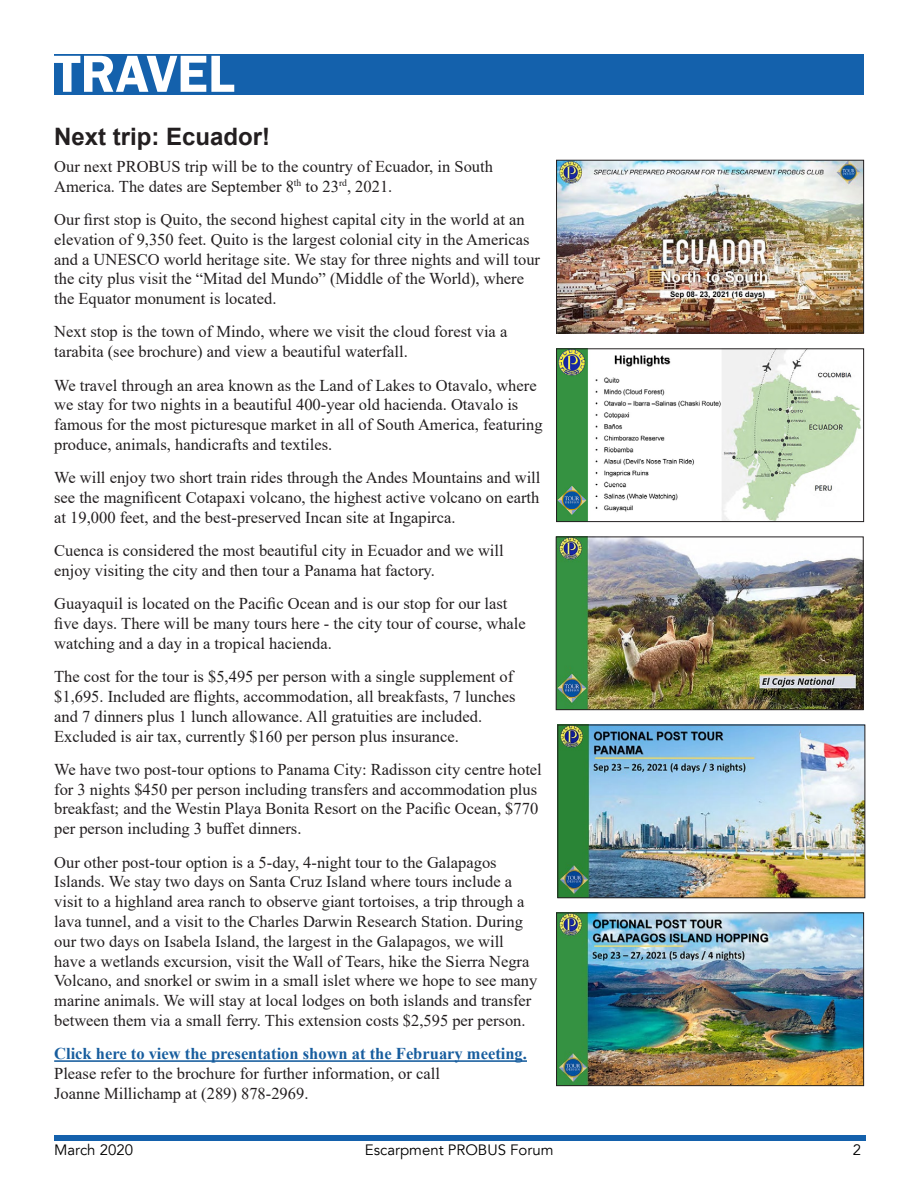
<style>
.page{position:relative;width:918px;height:1188px;background:#fff}
.page>*{position:absolute;margin:0;border:0;box-sizing:border-box;transform-origin:0 0}
.Section{font:600 54px "Franklin Gothic";color:#fff}
.t1{font:700 24px "Arial";color:#231f20}
.t2{font:16.5px/19.8px "Times New Roman";color:#231f20}
.t3{font:15px "Avenir LT";color:#000}
.s1{font-weight:700;color:#175d9e}
</style>
<div class="page">
<div style="left:54px;top:1135px;width:811px;height:6px;background:#1461ac"></div>
<div style="left:54px;top:54px;width:810px;height:40px;background:#1461ac"></div>
<hr style="left:54px;top:1060px;width:473px;height:2px;background:#175d9e">
<img style="left:558px;top:162px;width:304px;height:169px">
<div style="left:556px;top:160px;width:308px;height:173px;border:1px solid #231f20"></div>
<img style="left:558px;top:350px;width:303px;height:170px">
<div style="left:556px;top:348px;width:308px;height:174px;border:1px solid #231f20"></div>
<img style="left:558px;top:914px;width:304px;height:170px">
<div style="left:556px;top:912px;width:308px;height:174px;border:1px solid #231f20"></div>
<img style="left:559px;top:727px;width:304px;height:169px">
<div style="left:557px;top:725px;width:308px;height:173px;border:1px solid #231f20"></div>
<img style="left:558px;top:539px;width:304px;height:169px">
<div style="left:556px;top:537px;width:308px;height:173px;border:1px solid #231f20"></div>
<p class="Section" style="left:54px;top:41px;width:182px">TRAVEL</p>
<p class="t1" style="left:54px;top:120px;width:218px">Next trip: Ecuador!</p>
<p class="t2" style="left:54px;top:156px;width:440px">Our next PROBUS trip will be to the country of Ecuador, in South<br>America. The dates are September 8<sup>th</sup> to 23<sup>rd</sup>, 2021.</p>
<p class="t2" style="left:54px;top:209px;width:487px">Our first stop is Quito, the second highest capital city in the world at an elevation of 9,350 feet. Quito is the largest colonial city in the Americas and a UNESCO world heritage site. We stay for three nights and will tour the city plus visit the “Mitad del Mundo” (Middle of the World), where the Equator monument is located.</p>
<p class="t2" style="left:54px;top:322px;width:455px">Next stop is the town of Mindo, where we visit the cloud forest via a tarabita (see brochure) and view a beautiful waterfall.</p>
<p class="t2" style="left:54px;top:375px;width:490px">We travel through an area known as the Land of Lakes to Otavalo, where we stay for two nights in a beautiful 400-year old hacienda. Otavalo is famous for the most picturesque market in all of South America, featuring produce, animals, handicrafts and textiles.</p>
<p class="t2" style="left:54px;top:467px;width:488px;text-align:justify">We will enjoy two short train rides through the Andes Mountains and will see the magnificent Cotapaxi volcano, the highest active volcano on earth at 19,000 feet, and the best-preserved Incan site at Ingapirca.</p>
<p class="t2" style="left:54px;top:540px;width:451px">Cuenca is considered the most beautiful city in Ecuador and we will enjoy visiting the city and then tour a Panama hat factory.</p>
<p class="t2" style="left:54px;top:593px;width:473px">Guayaquil is located on the Pacific Ocean and is our stop for our last five days. There will be many tours here - the city tour of course, whale watching and a day in a tropical hacienda.</p>
<p class="t2" style="left:54px;top:666px;width:463px">The cost for the tour is $5,495 per person with a single supplement of $1,695. Included are flights, accommodation, all breakfasts, 7 lunches and 7 dinners plus 1 lunch allowance. All gratuities are included.<br>Excluded is air tax, currently $160 per person plus insurance.</p>
<p class="t2" style="left:54px;top:759px;width:489px">We have two post-tour options to Panama City: Radisson city centre hotel for 3 nights $450 per person including transfers and accommodation plus breakfast; and the Westin Playa Bonita Resort on the Pacific Ocean, $770 per person including 3 buffet dinners.</p>
<p class="t2" style="left:54px;top:852px;width:485px">Our other post-tour option is a 5-day, 4-night tour to the Galapagos Islands. We stay two days on Santa Cruz Island where tours include a visit to a highland area ranch to observe giant tortoises, a trip through a lava tunnel, and a visit to the Charles Darwin Research Station. During our two days on Isabela Island, the largest in the Galapagos, we will have a wetlands excursion, visit the Wall of Tears, hike the Sierra Negra Volcano, and snorkel or swim in a small islet where we hope to see many marine animals. We will stay at local lodges on both islands and transfer between them via a small ferry. This extension costs $2,595 per person.</p>
<p class="t2" style="left:54px;top:1043px;width:474px"><span class="s1">Click here to view the presentation shown at the February meeting.<br></span>Please refer to the brochure for further information, or call<br>Joanne Millichamp at (289) 878-2969.</p>
<p class="t3" style="left:54px;top:1141px;width:80px">March 2020</p>
<p class="t3" style="left:365px;top:1141px;width:190px">Escarpment PROBUS Forum</p>
<p class="t3" style="left:853px;top:1141px;width:10px">2</p>
</div>
